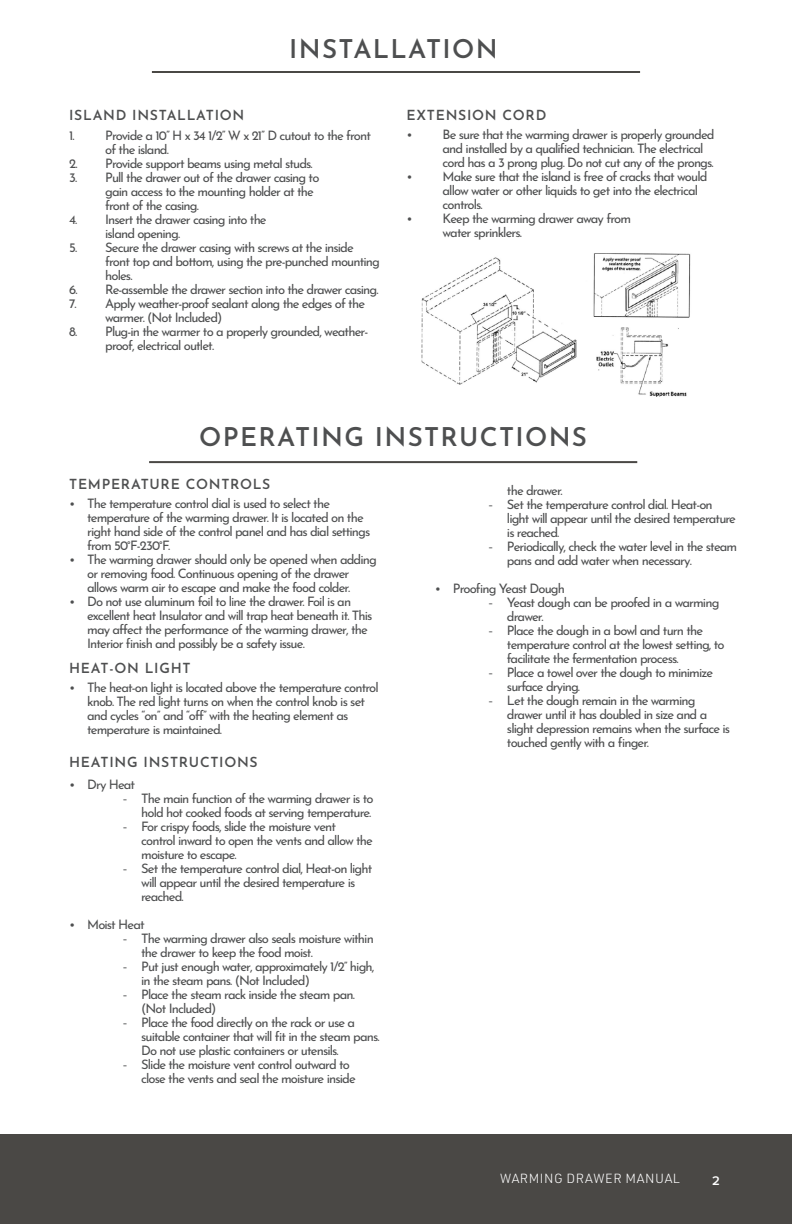
<style>
.page{position:relative;width:792px;height:1224px;background:#fff}
.page>*{position:absolute;margin:0;border:0;box-sizing:border-box;transform-origin:0 0}
.AMD_Header_1{font:600 26px "Josefin Sans";letter-spacing:.05em;color:#4e4f50}
.AMD_Header_3{font:600 14px "Josefin Sans";letter-spacing:.05em;color:#4e4f50}
.t1{font:13px/14px "Josefin Sans";letter-spacing:-.07em;color:#4e4f50}
.t2{font:300 13px "URWDIN";letter-spacing:.04em;color:#fff}
.t3{font:600 13px "Proxima Nova";color:#fff}
.s1{font-family:"Proxima Nova"}
</style>
<div class="page">
<div style="left:0;top:1134px;width:792px;height:90px;background:#4a4845"></div>
<hr style="left:152px;top:71px;width:488px;height:2px;background:#4a4845">
<img style="left:421px;top:253px;width:270px;height:144px">
<hr style="left:149px;top:461px;width:488px;height:2px;background:#4a4845">
<p class="AMD_Header_3" style="left:69px;top:105px;width:177px">ISLAND INSTALLATION</p>
<p class="AMD_Header_1" style="left:289px;top:30px;width:210px">INSTALLATION</p>
<p class="AMD_Header_3" style="left:407px;top:105px;width:141px">EXTENSION CORD</p>
<p class="t1" style="left:105px;top:127px;width:267px;text-indent:-36px">1. Provide a 10” H x 34 1/2” W x 21” D cutout to the front of the island.</p>
<p class="t1" style="left:69px;top:155px;width:245px">2. Provide support beams using metal studs.</p>
<p class="t1" style="left:105px;top:169px;width:216px;text-indent:-36px">3. Pull the drawer out of the drawer casing to gain access to the mounting holder at the front of the casing.</p>
<p class="t1" style="left:105px;top:211px;width:163px;text-indent:-36px">4. Insert the drawer casing into the island opening.</p>
<p class="t1" style="left:105px;top:239px;width:276px;text-indent:-36px">5. Secure the drawer casing with screws at the inside front top and bottom, using the pre-punched mounting holes.</p>
<p class="t1" style="left:69px;top:281px;width:311px">6. Re-assemble the drawer section into the drawer casing.</p>
<p class="t1" style="left:105px;top:295px;width:261px;text-indent:-36px">7. Apply weather-proof sealant along the edges of the warmer. (Not Included)</p>
<p class="t1" style="left:105px;top:323px;width:265px;text-indent:-36px">8. Plug-in the warmer to a properly grounded, weather&shy;proof, electrical outlet.</p>
<p class="t1" style="left:443px;top:126px;width:274px;text-indent:-36px">• Be sure that the warming drawer is properly grounded and installed by a qualified technician. The electrical cord has a 3 prong plug. Do not cut any of the prongs.</p>
<p class="t1" style="left:443px;top:168px;width:266px;text-indent:-36px">• Make sure that the island is free of cracks that would allow water or other liquids to get into the electrical controls.</p>
<p class="t1" style="left:443px;top:210px;width:190px;text-indent:-36px">• Keep the warming drawer away from water sprinklers.</p>
<p class="AMD_Header_1" style="left:199px;top:417px;width:389px">OPERATING INSTRUCTIONS</p>
<p class="t1" style="left:507px;top:483px;width:57px">the drawer.</p>
<p class="t1" style="left:507px;top:497px;width:231px;text-indent:-18px"><span class="s1">-</span> Set the temperature control dial. Heat-on light will appear until the desired temperature is reached.</p>
<p class="t1" style="left:507px;top:539px;width:232px;text-indent:-18px"><span class="s1">-</span> Periodically, check the water level in the steam pans and add water when necessary.</p>
<p class="t1" style="left:435px;top:581px;width:132px">• Proofing Yeast Dough</p>
<p class="t1" style="left:507px;top:595px;width:214px;text-indent:-18px"><span class="s1">-</span> Yeast dough can be proofed in a warming drawer.</p>
<p class="t1" style="left:507px;top:623px;width:219px;text-indent:-18px"><span class="s1">-</span> Place the dough in a bowl and turn the temperature control at the lowest setting, to facilitate the fermentation process.</p>
<p class="t1" style="left:507px;top:665px;width:208px;text-indent:-18px"><span class="s1">-</span> Place a towel over the dough to minimize surface drying.</p>
<p class="t1" style="left:507px;top:693px;width:225px;text-indent:-18px"><span class="s1">-</span> Let the dough remain in the warming drawer until it has doubled in size and a slight depression remains when the surface is touched gently with a finger.</p>
<p class="AMD_Header_3" style="left:69px;top:474px;width:203px">TEMPERATURE CONTROLS</p>
<p class="t1" style="left:87px;top:496px;width:285px;text-indent:-18px">• The temperature control dial is used to select the temperature of the warming drawer. It is located on the right hand side of the control panel and has dial settings from 50°F-230°F.</p>
<p class="t1" style="left:87px;top:552px;width:291px;text-indent:-18px">• The warming drawer should only be opened when adding or removing food. Continuous opening of the drawer allows warm air to escape and make the food colder.</p>
<p class="t1" style="left:87px;top:594px;width:287px;text-indent:-18px">• Do not use aluminum foil to line the drawer. Foil is an excellent heat Insulator and will trap heat beneath it. This may affect the performance of the warming drawer, the Interior finish and possibly be a safety issue.</p>
<p class="t1" style="left:87px;top:680px;width:293px;text-indent:-18px">• The heat-on light is located above the temperature control knob. The red light turns on when the control knob is set and cycles “on” and “off” with the heating element as temperature is maintained.</p>
<p class="AMD_Header_3" style="left:69px;top:658px;width:123px">HEAT-ON LIGHT</p>
<p class="AMD_Header_3" style="left:69px;top:752px;width:190px">HEATING INSTRUCTIONS</p>
<p class="t1" style="left:69px;top:777px;width:68px">• Dry Heat</p>
<p class="t1" style="left:123px;top:791px;width:252px;text-align:right"><span class="s1">-</span> The main function of the warming drawer is to hold hot cooked foods at serving temperature.</p>
<p class="t1" style="left:141px;top:819px;width:233px;text-indent:-18px"><span class="s1">-</span> For crispy foods, slide the moisture vent control inward to open the vents and allow the moisture to escape.</p>
<p class="t1" style="left:141px;top:861px;width:233px;text-indent:-18px"><span class="s1">-</span> Set the temperature control dial, Heat-on light will appear until the desired temperature is reached.</p>
<p class="t1" style="left:69px;top:917px;width:77px">• Moist Heat</p>
<p class="t1" style="left:141px;top:931px;width:234px;text-indent:-18px"><span class="s1">-</span> The warming drawer also seals moisture within the drawer to keep the food moist.</p>
<p class="t1" style="left:141px;top:959px;width:235px;text-indent:-18px"><span class="s1">-</span> Put just enough water, approximately 1/2” high, in the steam pans. (Not Included)</p>
<p class="t1" style="left:141px;top:987px;width:215px;text-indent:-18px"><span class="s1">-</span> Place the steam rack inside the steam pan. (Not Included)</p>
<p class="t1" style="left:141px;top:1015px;width:240px;text-indent:-18px"><span class="s1">-</span> Place the food directly on the rack or use a suitable container that will fit in the steam pans.<br>Do not use plastic containers or utensils.</p>
<p class="t1" style="left:141px;top:1057px;width:216px;text-indent:-18px"><span class="s1">-</span> Slide the moisture vent control outward to close the vents and seal the moisture inside</p>
<p class="t2" style="left:500px;top:1170px;width:181px">WARMING DRAWER MANUAL</p>
<p class="t3" style="left:712px;top:1171px;width:9px">2</p>
</div>
